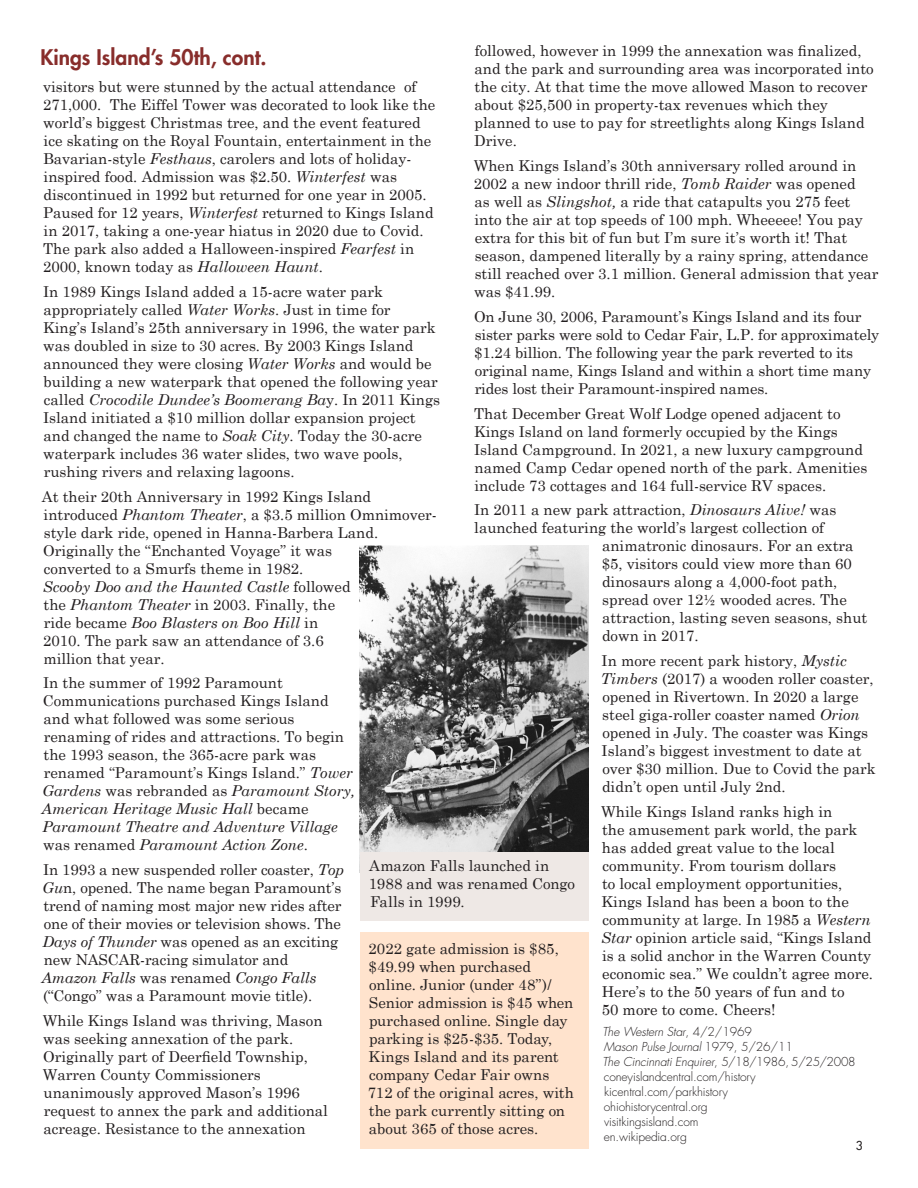
<style>
.page{position:relative;width:918px;height:1188px;background:#fff}
.page>*{position:absolute;margin:0;border:0;box-sizing:border-box;transform-origin:0 0}
.subhead{font:800 21px "Futura";color:#882d2b}
.Body_Copy{font:15px/18px "Century Schoolbook";color:#231f20}
.Byline{font:300 12px/15px "Futura";letter-spacing:-.01em;color:#231f20}
.subhead-2{font:12px "Futura";color:#231f20}
.s1{font-style:italic}
</style>
<div class="page">
<div style="left:360px;top:932px;width:228px;height:216px;background:#ffe3cd"></div>
<img style="left:360px;top:545px;width:228px;height:307px">
<div style="left:360px;top:852px;width:228px;height:69px;background:#eee8e5"></div>
<p class="subhead" style="left:40px;top:44px;width:228px">Kings Island’s 50th, cont.</p>
<p class="Body_Copy" style="left:474px;top:42px;width:401px">followed, however in 1999 the annexation was finalized, and the park and surrounding area was incorporated into the city. At that time the move allowed Mason to recover about $25,500 in property-tax revenues which they planned to use to pay for streetlights along Kings Island Drive.</p>
<p class="Body_Copy" style="left:474px;top:156px;width:406px">When Kings Island’s 30th anniversary rolled around in 2002 a new indoor thrill ride, <span class="s1">Tomb Raider</span> was opened<br>as well as <span class="s1">Slingshot,</span> a ride that catapults you 275 feet into the air at top speeds of 100 mph. Wheeeee! You pay extra for this bit of fun but I’m sure it’s worth it! That season, dampened literally by a rainy spring, attendance still reached over 3.1 million. General admission that year was $41.99.</p>
<p class="Body_Copy" style="left:474px;top:307px;width:407px">On June 30, 2006, Paramount’s Kings Island and its four sister parks were sold to Cedar Fair, L.P. for approximately $1.24 billion. The following year the park reverted to its original name, Kings Island and within a short time many rides lost their Paramount-inspired names.</p>
<p class="Body_Copy" style="left:474px;top:404px;width:395px">That December Great Wolf Lodge opened adjacent to Kings Island on land formerly occupied by the Kings Island Campground. In 2021, a new luxury campground named Camp Cedar opened north of the park. Amenities include 73 cottages and 164 full-service RV spaces.</p>
<p class="Body_Copy" style="left:474px;top:501px;width:364px">In 2011 a new park attraction, <span class="s1">Dinosaurs Alive!</span> was</p>
<p class="Body_Copy" style="left:474px;top:519px;width:352px">launched featuring the world’s largest collection of</p>
<p class="Body_Copy" style="left:602px;top:537px;width:253px">animatronic dinosaurs. For an extra</p>
<p class="Body_Copy" style="left:602px;top:555px;width:252px">$5, visitors could view more than 60</p>
<p class="Body_Copy" style="left:602px;top:573px;width:237px">dinosaurs along a 4,000-foot path,</p>
<p class="Body_Copy" style="left:602px;top:591px;width:246px">spread over 12½ wooded acres. The</p>
<p class="Body_Copy" style="left:602px;top:609px;width:267px">attraction, lasting seven seasons, shut</p>
<p class="Body_Copy" style="left:602px;top:627px;width:98px">down in 2017.</p>
<p class="Body_Copy" style="left:601px;top:651px;width:276px">In more recent park history, <span class="s1">Mystic Timbers</span> (2017) a wooden roller coaster, opened in Rivertown. In 2020 a large steel giga-roller coaster named <span class="s1">Orion </span>opened in July. The coaster was Kings Island’s biggest investment to date at over $30 million. Due to Covid the park didn’t open until July 2nd.</p>
<p class="Body_Copy" style="left:601px;top:802px;width:273px">While Kings Island ranks high in<br>the amusement park world, the park has added great value to the local community. From tourism dollars<br>to local employment opportunities, Kings Island has been a boon to the community at large. In 1985 a <span class="s1">Western Star</span> opinion article said, “Kings Island is a solid anchor in the Warren County economic sea.” We couldn’t agree more.<br>Here’s to the 50 years of fun and to<br>50 more to come. Cheers!</p>
<p class="Byline" style="left:602px;top:1025px;width:255px"><span class="s1">The Western Star</span>, 4/2/1969<br><span class="s1">Mason Pulse Journal</span> 1979, 5/26/11<br><span class="s1">The Cincinnati Enquirer</span>, 5/18/1986, 5/25/2008 coneyislandcentral.com/history kicentral.com/parkhistory<br>ohiohistorycentral.org<br>visitkingsisland.com<br>en.wikipedia.org</p>
<p class="Body_Copy" style="left:43px;top:77px;width:394px">visitors but were stunned by the actual attendance of 271,000. The Eiffel Tower was decorated to look like the world’s biggest Christmas tree, and the event featured ice skating on the Royal Fountain, entertainment in the Bavarian-style <span class="s1">Festhaus</span>, carolers and lots of holiday&shy;inspired food. Admission was $2.50. <span class="s1">Winterfest</span> was discontinued in 1992 but returned for one year in 2005.<br>Paused for 12 years, <span class="s1">Winterfest</span> returned to Kings Island in 2017, taking a one-year hiatus in 2020 due to Covid.<br>The park also added a Halloween-inspired <span class="s1">Fearfest</span> in 2000, known today as <span class="s1">Halloween Haunt</span>.</p>
<p class="Body_Copy" style="left:43px;top:282px;width:398px">In 1989 Kings Island added a 15-acre water park appropriately called <span class="s1">Water Works</span>. Just in time for<br>King’s Island’s 25th anniversary in 1996, the water park was doubled in size to 30 acres. By 2003 Kings Island announced they were closing <span class="s1">Water Works</span> and would be building a new waterpark that opened the following year called <span class="s1">Crocodile Dundee’s Boomerang Ba</span>y. In 2011 Kings Island initiated a $10 million dollar expansion project and changed the name to <span class="s1">Soak City</span>. Today the 30-acre waterpark includes 36 water slides, two wave pools, rushing rivers and relaxing lagoons.</p>
<p class="Body_Copy" style="left:42px;top:487px;width:396px">At their 20th Anniversary in 1992 Kings Island introduced <span class="s1">Phantom Theater</span>, a $3.5 million Omnimover&shy;style dark ride, opened in Hanna-Barbera Land.<br>Originally the “Enchanted Voyage” it was<br>converted to a Smurfs theme in 1982.<br><span class="s1">Scooby Doo and the Haunted Castle</span> followed<br>the <span class="s1">Phantom Theater</span> in 2003. Finally, the<br>ride became <span class="s1">Boo Blasters on Boo Hill</span> in<br>2010. The park saw an attendance of 3.6<br>million that year.</p>
<p class="Body_Copy" style="left:42px;top:674px;width:315px">In the summer of 1992 Paramount Communications purchased Kings Island and what followed was some serious renaming of rides and attractions. To begin the 1993 season, the 365-acre park was renamed “Paramount’s Kings Island.” <span class="s1">Tower Gardens</span> was rebranded as <span class="s1">Paramount Story, American Heritage Music Hall</span> became <span class="s1">Paramount Theatre and Adventure Village </span>was renamed <span class="s1">Paramount Action Zone</span>.</p>
<p class="Body_Copy" style="left:42px;top:860px;width:304px">In 1993 a new suspended roller coaster, <span class="s1">Top Gu</span>n, opened. The name began Paramount’s trend of naming most major new rides after one of their movies or television shows. The <span class="s1">Days of Thunder</span> was opened as an exciting new NASCAR-racing simulator and <span class="s1">Amazon Falls</span> was renamed <span class="s1">Congo Falls </span>(“Congo” was a Paramount movie title).</p>
<p class="Body_Copy" style="left:43px;top:1011px;width:287px">While Kings Island was thriving, Mason was seeking annexation of the park.<br>Originally part of Deerfield Township, Warren County Commissioners unanimously approved Mason’s 1996 request to annex the park and additional acreage. Resistance to the annexation</p>
<p class="Body_Copy" style="left:369px;top:856px;width:208px">Amazon Falls launched in<br>1988 and was renamed Congo<br>Falls in 1999.</p>
<p class="Body_Copy" style="left:368px;top:939px;width:208px">2022 gate admission is $85, $49.99 when purchased online. Junior (under 48”)/<br>Senior admission is $45 when purchased online. Single day parking is $25-$35. Today,<br>Kings Island and its parent company Cedar Fair owns<br>712 of the original acres, with the park currently sitting on about 365 of those acres.</p>
<p class="subhead-2" style="left:856px;top:1138px;width:8px">3</p>
</div>
